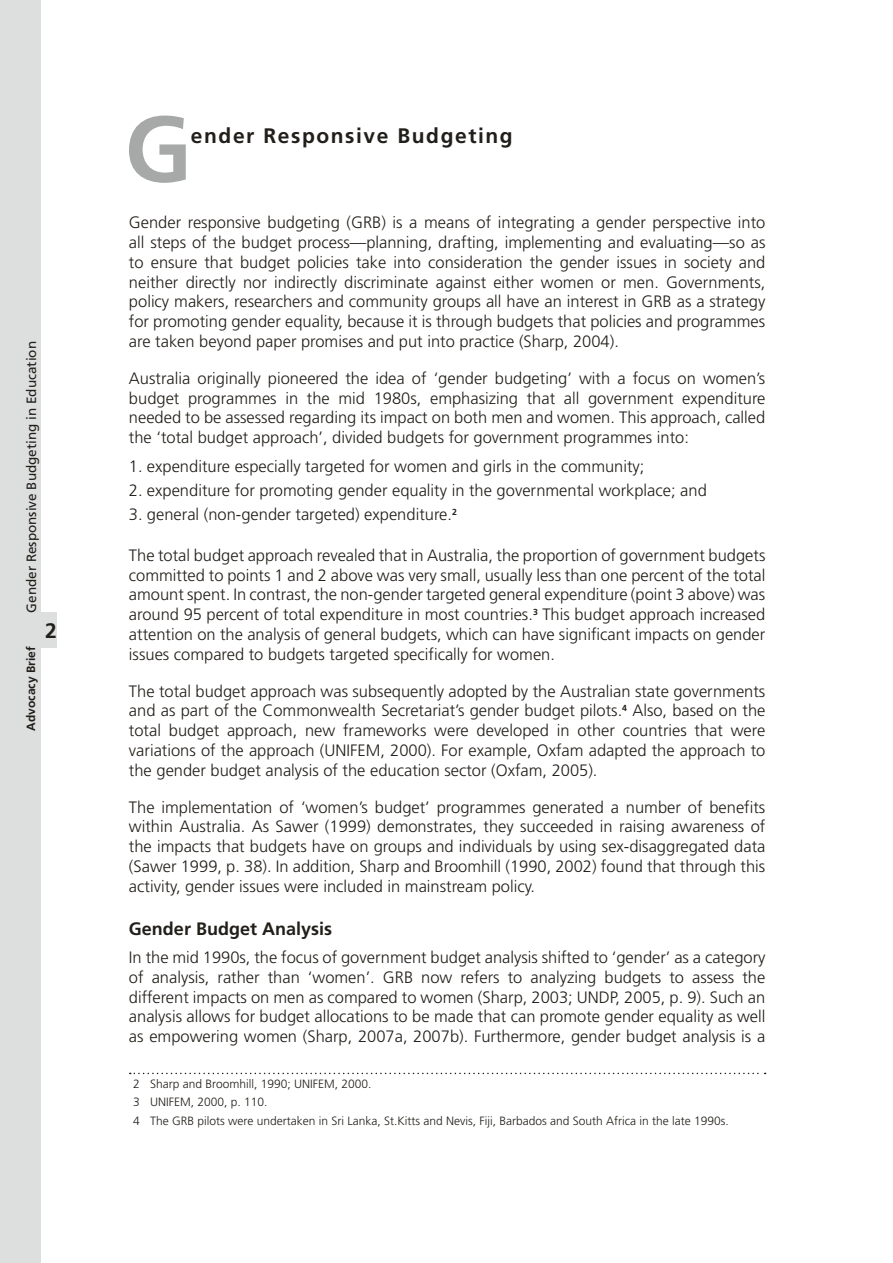
<style>
.page{position:relative;width:893px;height:1263px;background:#fff}
.page>*{position:absolute;margin:0;border:0;box-sizing:border-box;transform-origin:0 0}
.t1{font:700 93.15px "Frutiger";color:#a7a9a9}
.t2{font:700 21px "Frutiger";letter-spacing:.075em;color:#221e19}
.t3{font:700 18px "Frutiger";color:#221e19}
.t4{font:300 16.5px/19.8px "Frutiger";color:#221e19;text-align:justify}
.t5{font:13.5px "Frutiger";color:#221e19}
.t6{font:300 12px/18.6px "Frutiger";color:#221e19}
.t7{font:700 12px "Frutiger";color:#221e19}
</style>
<div class="page">
<div style="left:0;top:0;width:41px;height:1263px;background:#dddede"></div>
<div style="left:12px;top:612px;width:45px;height:36px;background:#dddede"></div>
<svg style="left:130px;top:1073px;width:636px;height:1px"></svg>
<p class="t5" style="left:24px;top:613px;width:273px;rotate:-90deg">Gender Responsive Budgeting in Education</p>
<p class="t7" style="left:24px;top:731px;width:86px;rotate:-90deg">Advocacy Brief</p>
<p class="t2" style="left:45px;top:618px;width:13px">2</p>
<h1 class="t1" style="left:125px;top:95px;width:69px">G</h1>
<p class="t2" style="left:191px;top:124px;width:323px">ender Responsive Budgeting</p>
<p class="t4" style="left:129px;top:213px;width:638px">Gender responsive budgeting (GRB) is a means of integrating a gender perspective into all steps of the budget process—planning, drafting, implementing and evaluating—so as to ensure that budget policies take into consideration the gender issues in society and neither directly nor indirectly discriminate against either women or men. Governments, policy makers, researchers and community groups all have an interest in GRB as a strategy for promoting gender equality, because it is through budgets that policies and programmes are taken beyond paper promises and put into practice (Sharp, 2004).</p>
<p class="t4" style="left:129px;top:368px;width:638px">Australia originally pioneered the idea of ‘gender budgeting’ with a focus on women’s budget programmes in the mid 1980s, emphasizing that all government expenditure needed to be assessed regarding its impact on both men and women. This approach, called the ‘total budget approach’, divided budgets for government programmes into:</p>
<p class="t4" style="left:129px;top:456px;width:517px">1. expenditure especially targeted for women and girls in the community;</p>
<p class="t4" style="left:129px;top:480px;width:579px">2. expenditure for promoting gender equality in the governmental workplace; and</p>
<p class="t4" style="left:129px;top:504px;width:329px">3. general (non-gender targeted) expenditure.<sup>2</sup></p>
<p class="t4" style="left:129px;top:545px;width:638px">The total budget approach revealed that in Australia, the proportion of government budgets committed to points 1 and 2 above was very small, usually less than one percent of the total amount spent. In contrast, the non-gender targeted general expenditure (point 3 above) was around 95 percent of total expenditure in most countries.<sup>3</sup> This budget approach increased attention on the analysis of general budgets, which can have significant impacts on gender issues compared to budgets targeted specifically for women.</p>
<p class="t4" style="left:129px;top:681px;width:638px">The total budget approach was subsequently adopted by the Australian state governments and as part of the Commonwealth Secretariat’s gender budget pilots.<sup>4</sup> Also, based on the total budget approach, new frameworks were developed in other countries that were variations of the approach (UNIFEM, 2000). For example, Oxfam adapted the approach to the gender budget analysis of the education sector (Oxfam, 2005).</p>
<p class="t4" style="left:129px;top:797px;width:638px">The implementation of ‘women’s budget’ programmes generated a number of benefits within Australia. As Sawer (1999) demonstrates, they succeeded in raising awareness of the impacts that budgets have on groups and individuals by using sex-disaggregated data (Sawer 1999, p. 38). In addition, Sharp and Broomhill (1990, 2002) found that through this activity, gender issues were included in mainstream policy.</p>
<p class="t3" style="left:129px;top:918px;width:205px">Gender Budget Analysis</p>
<p class="t4" style="left:129px;top:948px;width:638px">In the mid 1990s, the focus of government budget analysis shifted to ‘gender’ as a category of analysis, rather than ‘women’. GRB now refers to analyzing budgets to assess the different impacts on men as compared to women (Sharp, 2003; UNDP, 2005, p. 9). Such an analysis allows for budget allocations to be made that can promote gender equality as well as empowering women (Sharp, 2007a, 2007b). Furthermore, gender budget analysis is a</p>
<p class="t6" style="left:133px;top:1074px;width:597px">2 Sharp and Broomhill, 1990; UNIFEM, 2000.<br>3 UNIFEM, 2000, p. 110.<br>4 The GRB pilots were undertaken in Sri Lanka, St.Kitts and Nevis, Fiji, Barbados and South Africa in the late 1990s.</p>
</div>
